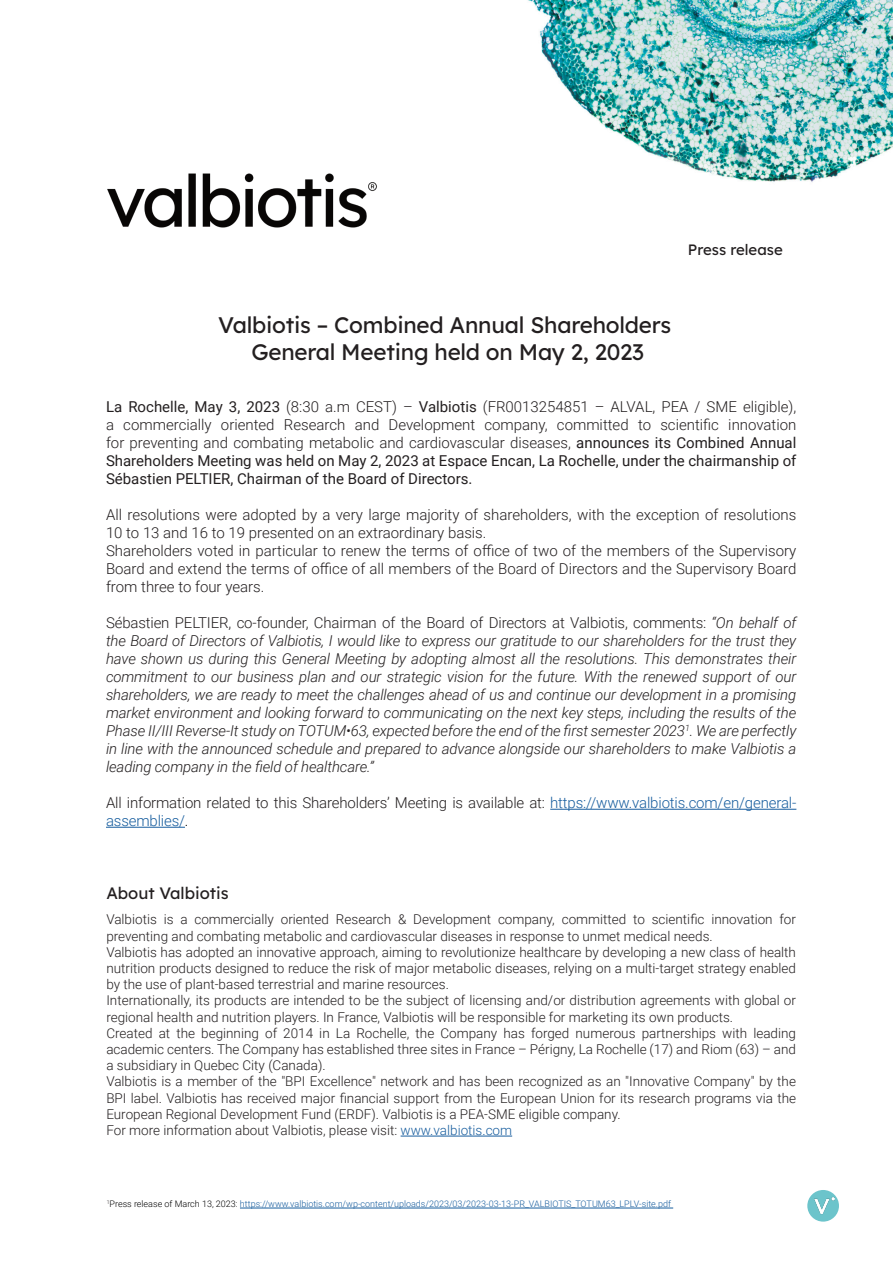
<style>
.page{position:relative;width:893px;height:1263px;background:#fff}
.page>*{position:absolute;margin:0;border:0;box-sizing:border-box;transform-origin:0 0}
.t1{font:22.5px "Lexend Deca";letter-spacing:-.01em;color:#231f20}
.t2{font:16.5px "Lexend Deca";color:#231f20}
.t3{font:300 15px/18px "Roboto";color:#231f20;text-align:justify}
.t4{font:italic 300 15px/18px "Roboto";letter-spacing:-.01em;color:#231f20;text-align:justify}
.t5{font:15px "Lexend Deca";color:#231f20}
.t6{font:300 13.5px/16.2px "Roboto";color:#231f20;text-align:justify}
.t7{font:300 9px "Roboto";color:#175d9e}
.s1{font-weight:400}
.s2{font-style:normal}
.s3{color:#175d9e}
.s4{color:#000}
.s5{color:#000001}
</style>
<div class="page">
<hr style="left:550px;top:809px;width:246px;height:1px;background:#175d9e">
<hr style="left:106px;top:827px;width:79px;height:1px;background:#175d9e">
<img style="left:808px;top:1190px;width:31px;height:31px">
<img style="left:107px;top:173px;width:270px;height:55px">
<img style="left:528px;top:0;width:365px;height:182px">
<hr style="left:401px;top:1136px;width:111px;height:1px;background:#175d9e">
<hr style="left:240px;top:1208px;width:433px;height:1px;background:#175d9e">
<p class="t5" style="left:688px;top:237px;width:96px">Press release</p>
<p class="t1" style="left:218px;top:306px;width:455px">Valbiotis – Combined Annual Shareholders</p>
<p class="t1" style="left:251px;top:333px;width:394px">General Meeting held on May 2, 2023</p>
<p class="t3" style="left:106px;top:397px;width:692px"><span class="s1">La Rochelle, May 3, 2023</span> (8:30 a.m CEST) – <span class="s1">Valbiotis</span> (FR0013254851 – ALVAL, PEA / SME eligible), a commercially oriented Research and Development company, committed to scientific innovation for preventing and combating metabolic and cardiovascular diseases, <span class="s1">announces its Combined Annual Shareholders Meeting was held on May 2, 2023 at Espace Encan, La Rochelle, under the chairmanship of Sébastien PELTIER, Chairman of the Board of Directors.</span></p>
<p class="t3" style="left:106px;top:505px;width:692px">All resolutions were adopted by a very large majority of shareholders, with the exception of resolutions<br>10 to 13 and 16 to 19 presented on an extraordinary basis.</p>
<p class="t3" style="left:106px;top:541px;width:692px">Shareholders voted in particular to renew the terms of office of two of the members of the Supervisory Board and extend the terms of office of all members of the Board of Directors and the Supervisory Board from three to four years.</p>
<p class="t4" style="left:106px;top:613px;width:692px"><span class="s2">Sébastien PELTIER, co-founder, Chairman of the Board of Directors at Valbiotis, comments:</span> “On behalf of the Board of Directors of Valbiotis, I would like to express our gratitude to our shareholders for the trust they have shown us during this General Meeting by adopting almost all the resolutions. This demonstrates their commitment to our business plan and our strategic vision for the future. With the renewed support of our shareholders, we are ready to meet the challenges ahead of us and continue our development in a promising market environment and looking forward to communicating on the next key steps, including the results of the Phase II/III Reverse-It study on TOTUM•63, expected before the end of the first semester 2023<sup>1</sup>. We are perfectly in line with the announced schedule and prepared to advance alongside our shareholders to make Valbiotis a leading company in the field of healthcare.”</p>
<p class="t3" style="left:106px;top:793px;width:692px">All information related to this Shareholders’ Meeting is available at: <span class="s3">https://www.valbiotis.com/en/general&shy;assemblies/</span><span class="s4">.</span></p>
<p class="t2" style="left:106px;top:879px;width:124px">About Valbiotis</p>
<p class="t6" style="left:106px;top:911px;width:691px">Valbiotis is a commercially oriented Research &amp; Development company, committed to scientific innovation for preventing and combating metabolic and cardiovascular diseases in response to unmet medical needs.</p>
<p class="t6" style="left:106px;top:943px;width:691px">Valbiotis has adopted an innovative approach, aiming to revolutionize healthcare by developing a new class of health nutrition products designed to reduce the risk of major metabolic diseases, relying on a multi-target strategy enabled by the use of plant-based terrestrial and marine resources.</p>
<p class="t6" style="left:106px;top:992px;width:691px">Internationally, its products are intended to be the subject of licensing and/or distribution agreements with global or regional health and nutrition players. In France, Valbiotis will be responsible for marketing its own products.</p>
<p class="t6" style="left:106px;top:1024px;width:691px">Created at the beginning of 2014 in La Rochelle, the Company has forged numerous partnerships with leading academic centers. The Company has established three sites in France – Périgny, La Rochelle (17) and Riom (63) – and a subsidiary in Quebec City (Canada).</p>
<p class="t6" style="left:106px;top:1073px;width:691px">Valbiotis is a member of the "BPI Excellence" network and has been recognized as an "Innovative Company" by the BPI label. Valbiotis has received major financial support from the European Union for its research programs via the European Regional Development Fund (ERDF). Valbiotis is a PEA-SME eligible company.</p>
<p class="t6" style="left:106px;top:1122px;width:407px">For more information about Valbiotis, please visit: <span class="s3">www.valbiotis.com</span></p>
<p class="t7" style="left:107px;top:1198px;width:566px"><sup>1</sup><span class="s5">Press release of March 13, 2023:</span> https://www.valbiotis.com/wp-content/uploads/2023/03/2023-03-13-PR_VALBIOTIS_TOTUM63_LPLV-site.pdf</p>
</div>
